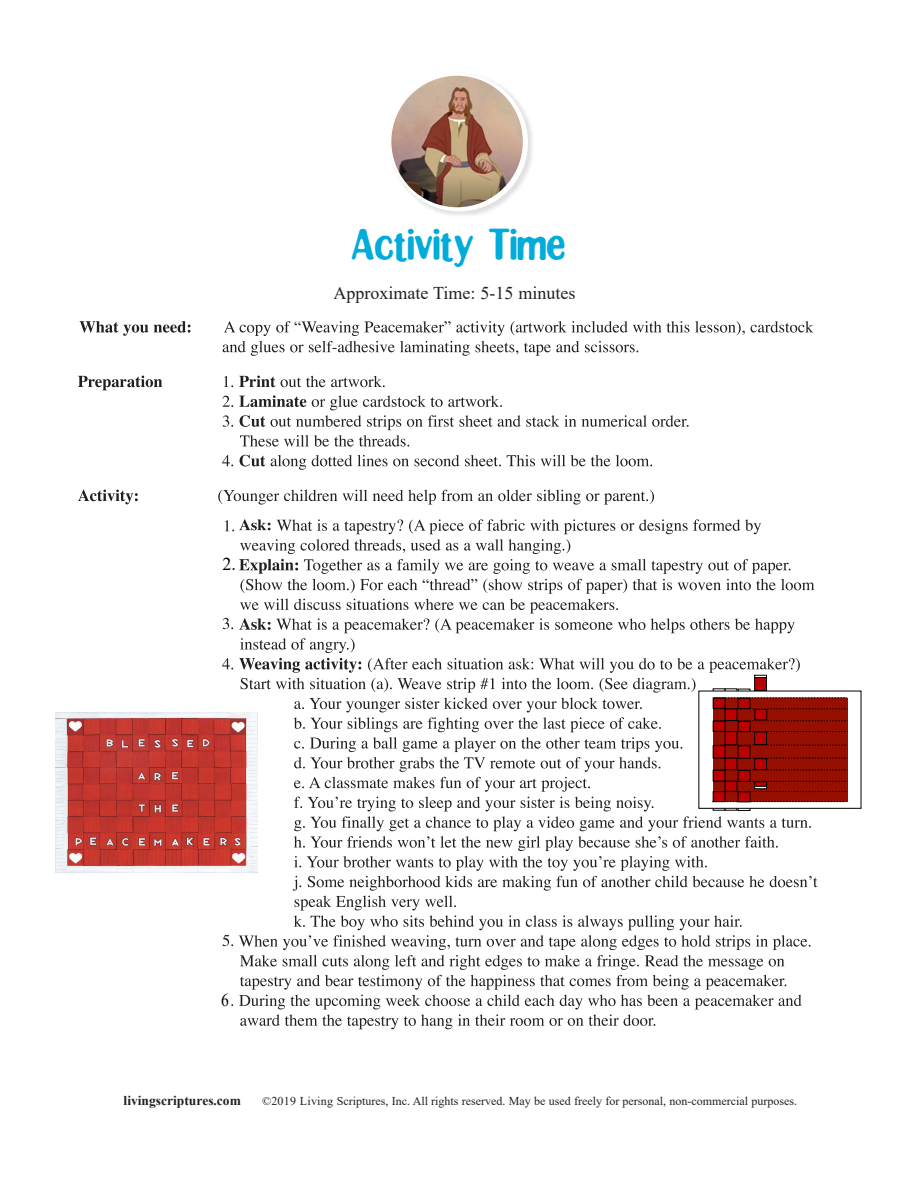
<style>
.page{position:relative;width:918px;height:1188px;background:#fff}
.page>*{position:absolute;margin:0;border:0;box-sizing:border-box;transform-origin:0 0}
.t1{font:30px "Clingy";letter-spacing:.025em;color:#01acdb}
.t2{font:18px "Times New Roman";color:#231f20}
.t3{font:18px "Times New Roman";color:#000}
.t4{font:18px "Times New Roman";color:#000;scale:.87 1}
.t5{font:700 13.5px "Times New Roman";color:#231f20}
.t6{font:12px "Times New Roman";color:#231f20}
</style>
<div class="page">
<svg style="left:80px;top:321px;width:110px;height:15px"></svg>
<svg style="left:223px;top:321px;width:590px;height:35px"></svg>
<svg style="left:78px;top:376px;width:84px;height:14px"></svg>
<svg style="left:224px;top:376px;width:9px;height:11px"></svg>
<svg style="left:239px;top:376px;width:146px;height:11px"></svg>
<svg style="left:223px;top:396px;width:10px;height:11px"></svg>
<svg style="left:223px;top:415px;width:10px;height:12px"></svg>
<svg style="left:239px;top:395px;width:450px;height:52px"></svg>
<svg style="left:222px;top:455px;width:11px;height:11px"></svg>
<svg style="left:240px;top:455px;width:25px;height:12px"></svg>
<svg style="left:271px;top:455px;width:381px;height:15px"></svg>
<svg style="left:78px;top:490px;width:60px;height:14px"></svg>
<svg style="left:218px;top:490px;width:436px;height:15px"></svg>
<svg style="left:222px;top:519px;width:625px;height:510px"></svg>
<img style="left:56px;top:712px;width:201px;height:160px">
<img style="left:397px;top:79px;width:135px;height:136px">
<div style="left:390px;top:73px;width:138px;height:138px;background:#fff;border-radius:50%"></div>
<img style="left:391px;top:76px;width:132px;height:131px;border-radius:66px">
<h1 class="t1" style="left:352px;top:232px;width:215px">Activity Time</h1>
<h2 class="t2" style="left:334px;top:280px;width:243px">Approximate Time: 5-15 minutes</h2>
<h2 class="t3" style="left:223px;top:551px;width:15px">2.</h2>
<h2 class="t4" style="left:221px;top:988px;width:10px">6</h2>
<p class="t5" style="left:124px;top:1091px;width:119px">livingscriptures.com</p>
<p class="t6" style="left:262px;top:1093px;width:536px">©2019 Living Scriptures, Inc. All rights reserved. May be used freely for personal, non-commercial purposes.</p>
</div>
